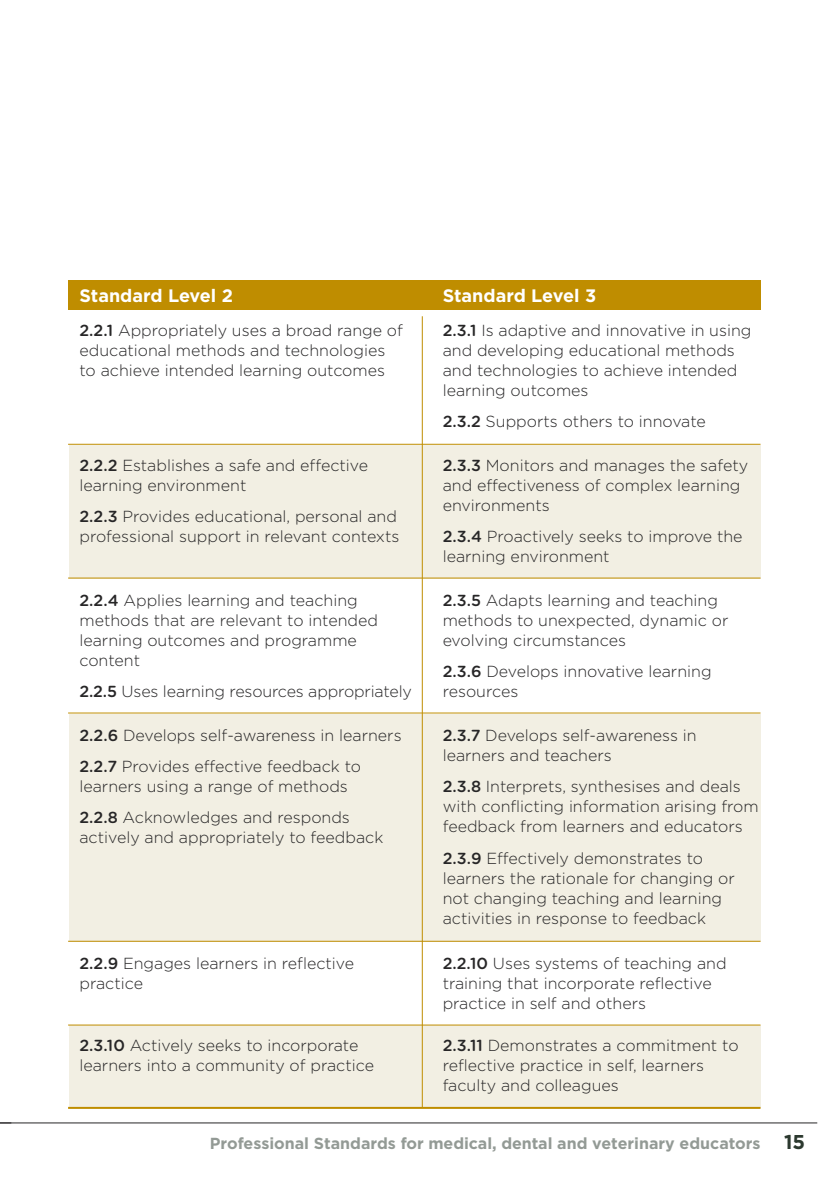
<style>
.page{position:relative;width:840px;height:1191px;background:#fff}
.page>*{position:absolute;margin:0;border:0;box-sizing:border-box;transform-origin:0 0}
.t1{font:700 18px "Gotham";color:#fff}
.t2{font:300 16px/20px "Gotham";color:#272627}
.t3{font:700 16px "Gotham";color:#939a95}
.s1{font-family:"Gotham Rounded";font-weight:500}
.s2{font-size:20px;color:#2c392f}
</style>
<div class="page">
<div style="left:69px;top:445px;width:691px;height:133px;background:#f2efe3"></div>
<div style="left:69px;top:714px;width:691px;height:227px;background:#f2efe3"></div>
<hr style="left:0;top:1122px;width:816px;height:1px;background:#272627">
<div style="left:69px;top:1025px;width:691px;height:82px;background:#f2efe3"></div>
<hr style="left:68px;top:1024px;width:692px;height:1px;background:#bf8d00">
<div style="left:68px;top:280px;width:692px;height:30px;background:#bf8d00"></div>
<hr style="left:68px;top:444px;width:692px;height:1px;background:#bf8d00">
<hr style="left:421px;top:316px;width:1px;height:791px;background:#bf8d00">
<hr style="left:68px;top:577px;width:692px;height:1px;background:#bf8d00">
<hr style="left:68px;top:712px;width:692px;height:1px;background:#bf8d00">
<hr style="left:68px;top:940px;width:692px;height:1px;background:#bf8d00">
<hr style="left:68px;top:1106px;width:692px;height:2px;background:#bf8d00">
<p class="t1" style="left:79px;top:285px;width:155px">Standard Level 2</p>
<p class="t1" style="left:442px;top:285px;width:155px">Standard Level 3</p>
<p class="t2" style="left:79px;top:320px;width:325px"><span class="s1">2.2.1</span> Appropriately uses a broad range of educational methods and technologies to achieve intended learning outcomes</p>
<p class="t2" style="left:442px;top:320px;width:310px"><span class="s1">2.3.1</span> Is adaptive and innovative in using and developing educational methods and technologies to achieve intended learning outcomes</p>
<p class="t2" style="left:442px;top:411px;width:264px"><span class="s1">2.3.2</span> Supports others to innovate</p>
<p class="t2" style="left:79px;top:455px;width:290px"><span class="s1">2.2.2</span> Establishes a safe and effective learning environment</p>
<p class="t2" style="left:79px;top:506px;width:321px"><span class="s1">2.2.3</span> Provides educational, personal and professional support in relevant contexts</p>
<p class="t2" style="left:442px;top:455px;width:307px"><span class="s1">2.3.3</span> Monitors and manages the safety and effectiveness of complex learning environments</p>
<p class="t2" style="left:442px;top:526px;width:301px"><span class="s1">2.3.4</span> Proactively seeks to improve the learning environment</p>
<p class="t2" style="left:79px;top:590px;width:300px"><span class="s1">2.2.4</span> Applies learning and teaching methods that are relevant to intended learning outcomes and programme content</p>
<p class="t2" style="left:79px;top:682px;width:334px"><span class="s1">2.2.5</span> Uses learning resources appropriately</p>
<p class="t2" style="left:442px;top:590px;width:287px"><span class="s1">2.3.5</span> Adapts learning and teaching methods to unexpected, dynamic or evolving circumstances</p>
<p class="t2" style="left:442px;top:662px;width:270px"><span class="s1">2.3.6</span> Develops innovative learning resources</p>
<p class="t2" style="left:79px;top:719px;width:323px;line-height:31.4px"><span class="s1">2.2.6</span> Develops self-awareness in learners<br><span class="s1">2.2.7</span> Provides effective feedback to</p>
<p class="t2" style="left:79px;top:771px;width:272px;line-height:31.4px">learners using a range of methods<br><span class="s1">2.2.8</span> Acknowledges and responds</p>
<p class="t2" style="left:79px;top:828px;width:305px">actively and appropriately to feedback</p>
<p class="t2" style="left:442px;top:725px;width:255px"><span class="s1">2.3.7</span> Develops self-awareness in learners and teachers</p>
<p class="t2" style="left:442px;top:777px;width:317px"><span class="s1">2.3.8</span> Interprets, synthesises and deals with conflicting information arising from feedback from learners and educators</p>
<p class="t2" style="left:442px;top:848px;width:293px"><span class="s1">2.3.9</span> Effectively demonstrates to learners the rationale for changing or not changing teaching and learning activities in response to feedback</p>
<p class="t2" style="left:79px;top:953px;width:276px"><span class="s1">2.2.9</span> Engages learners in reflective practice</p>
<p class="t2" style="left:79px;top:1035px;width:296px"><span class="s1">2.3.10</span> Actively seeks to incorporate learners into a community of practice</p>
<p class="t2" style="left:442px;top:953px;width:285px"><span class="s1">2.2.10</span> Uses systems of teaching and training that incorporate reflective practice in self and others</p>
<p class="t2" style="left:442px;top:1035px;width:297px"><span class="s1">2.3.11</span> Demonstrates a commitment to reflective practice in self, learners faculty and colleagues</p>
<p class="t3" style="left:210px;top:1134px;width:596px">Professional Standards for medical, dental and veterinary educators <span class="s2">15</span></p>
</div>
